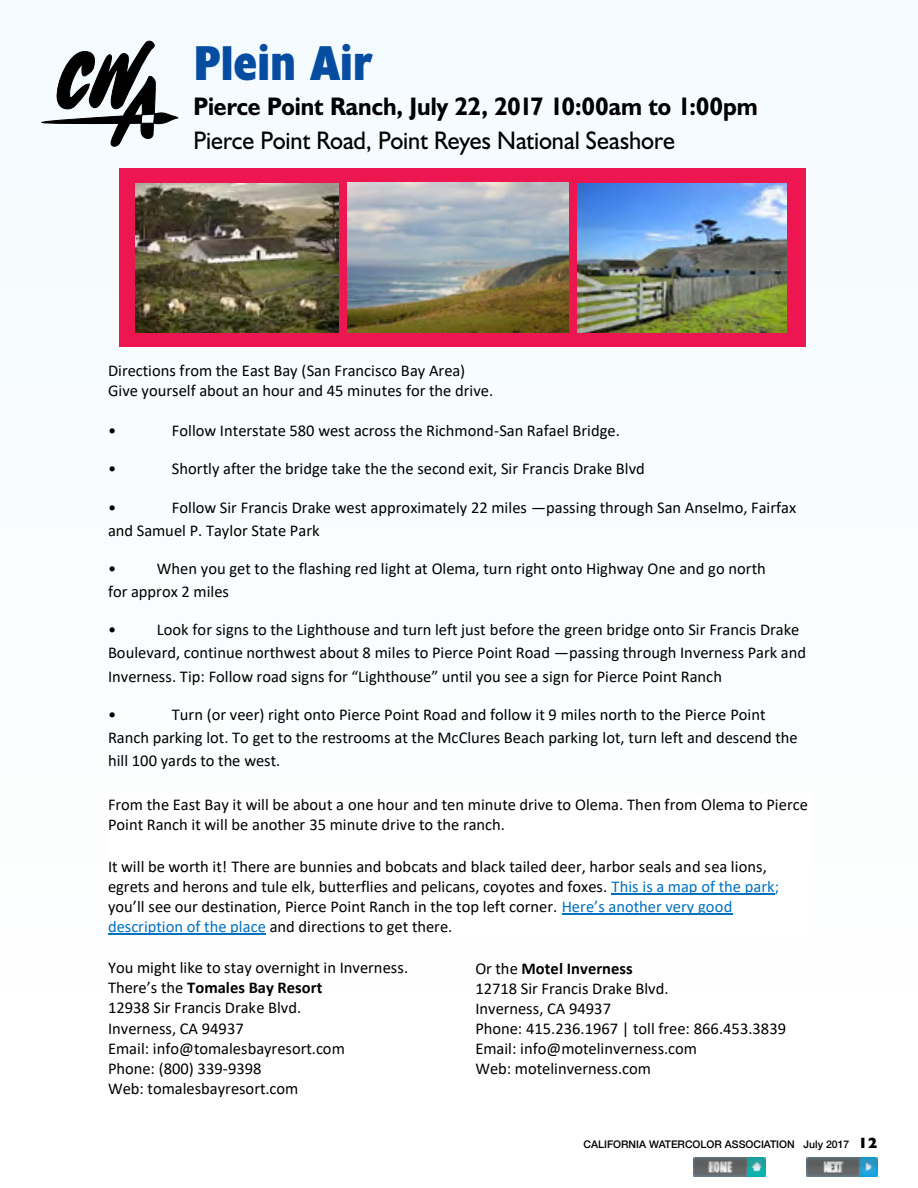
<style>
.page{position:relative;width:918px;height:1188px;background:#fff}
.page>*{position:absolute;margin:0;border:0;box-sizing:border-box;transform-origin:0 0}
.t1{font:700 condensed 49.5px "Humanist 521 BT Xtra";letter-spacing:-.005em;color:#064da1}
.t2{font:700 25.5px "Humanist 521 BT";letter-spacing:-.005em;color:#000;scale:.94 1}
.t3{font:25.5px "Humanist 521 BT";letter-spacing:-.005em;color:#000;scale:.95 1}
.t4{font:21px "Calibri";color:#000}
.t5{font:16.5px/20.1px "Calibri";color:#000}
.t6{font:500 10.5px "Helvetica Neue";color:#000}
.s1{color:#0070c0}
.s2{font-weight:700}
.s3{font-family:"Humanist 521 BT";font-weight:800;font-size:15px}
</style>
<div class="page">
<div style="left:0;top:0;width:918px;height:1026px;background:#f9fdfe"></div>
<div style="left:119px;top:168px;width:686px;height:179px;background:#ed1651"></div>
<img style="left:693px;top:1157px;width:72px;height:19px">
<img style="left:806px;top:1157px;width:72px;height:19px">
<svg style="left:41px;top:40px;width:137px;height:107px"></svg>
<img style="left:135px;top:184px;width:203px;height:149px">
<img style="left:348px;top:182px;width:220px;height:151px">
<img style="left:578px;top:184px;width:209px;height:149px">
<div style="left:106px;top:795px;width:706px;height:20px;background:#fff"></div>
<div style="left:106px;top:815px;width:706px;height:41px;background:#fff"></div>
<div style="left:106px;top:856px;width:706px;height:20px;background:#fff"></div>
<div style="left:106px;top:876px;width:706px;height:20px;background:#fff"></div>
<hr style="left:612px;top:893px;width:163px;height:2px;background:#0070c0">
<div style="left:106px;top:896px;width:706px;height:20px;background:#fff"></div>
<hr style="left:562px;top:914px;width:171px;height:1px;background:#0070c0">
<div style="left:106px;top:916px;width:706px;height:21px;background:#fff"></div>
<hr style="left:108px;top:934px;width:158px;height:1px;background:#0070c0">
<h1 class="t1" style="left:194px;top:32px;width:180px">Plein Air</h1>
<h2 class="t2" style="left:194px;top:90px;width:602px">Pierce Point Ranch, July 22, 2017 10:00am to 1:00pm</h2>
<h2 class="t3" style="left:194px;top:125px;width:508px">Pierce Point Road, Point Reyes National Seashore</h2>
<p class="t4" style="left:335px;top:80px;width:250px">July 22, 2017 10 am to 1 pm</p>
<p class="t5" style="left:108px;top:360px;width:387px">Directions from the East Bay (San Francisco Bay Area)<br>Give yourself about an hour and 45 minutes for the drive.</p>
<p class="t5" style="left:108px;top:420px;width:10px">•</p>
<p class="t5" style="left:172px;top:420px;width:449px">Follow Interstate 580 west across the Richmond-San Rafael Bridge.</p>
<p class="t5" style="left:108px;top:459px;width:10px">•</p>
<p class="t5" style="left:172px;top:459px;width:474px">Shortly after the bridge take the the second exit, Sir Francis Drake Blvd</p>
<p class="t5" style="left:108px;top:497px;width:10px">•</p>
<p class="t5" style="left:108px;top:495px;width:690px;line-height:23.1px;text-indent:64px">Follow Sir Francis Drake west approximately 22 miles —passing through San Anselmo, Fairfax and Samuel P. Taylor State Park</p>
<p class="t5" style="left:108px;top:558px;width:10px">•</p>
<p class="t5" style="left:108px;top:556px;width:659px;line-height:23.1px;text-indent:49px">When you get to the flashing red light at Olema, turn right onto Highway One and go north for approx 2 miles</p>
<p class="t5" style="left:108px;top:619px;width:10px">•</p>
<p class="t5" style="left:108px;top:618px;width:699px;line-height:23.1px;text-indent:49px">Look for signs to the Lighthouse and turn left just before the green bridge onto Sir Francis Drake<br>Boulevard, continue northwest about 8 miles to Pierce Point Road —passing through Inverness Park and<br>Inverness. Tip: Follow road signs for “Lighthouse” until you see a sign for Pierce Point Ranch</p>
<p class="t5" style="left:108px;top:704px;width:10px">•</p>
<p class="t5" style="left:108px;top:702px;width:691px;line-height:23.2px;text-indent:64px">Turn (or veer) right onto Pierce Point Road and follow it 9 miles north to the Pierce Point<br>Ranch parking lot. To get to the restrooms at the McClures Beach parking lot, turn left and descend the hill 100 yards to the west.</p>
<p class="t5" style="left:108px;top:794px;width:701px">From the East Bay it will be about a one hour and ten minute drive to Olema. Then from Olema to Pierce<br>Point Ranch it will be another 35 minute drive to the ranch.</p>
<p class="t5" style="left:108px;top:856px;width:673px">It will be worth it! There are bunnies and bobcats and black tailed deer, harbor seals and sea lions, egrets and herons and tule elk, butterflies and pelicans, coyotes and foxes. <span class="s1">This is a map of the park; </span>you’ll see our destination, Pierce Point Ranch in the top left corner. <span class="s1">Here’s another very good description of the place</span> and directions to get there.</p>
<p class="t5" style="left:108px;top:957px;width:302px">You might like to stay overnight in Inverness.<br>There’s the <span class="s2">Tomales Bay Resort<br></span>12938 Sir Francis Drake Blvd.<br>Inverness, CA 94937<br>Email: info@tomalesbayresort.com<br>Phone: (800) 339-9398<br>Web: tomalesbayresort.com</p>
<p class="t5" style="left:475px;top:958px;width:312px">Or the <span class="s2">Motel Inverness<br></span>12718 Sir Francis Drake Blvd.<br>Inverness, CA 94937<br>Phone: 415.236.1967 | toll free: 866.453.3839<br>Email: info@motelinverness.com<br>Web: motelinverness.com</p>
<p class="t6" style="left:584px;top:1135px;width:295px">CALIFORNIA WATERCOLOR ASSOCIATION July 2017 <span class="s3">12</span></p>
</div>
